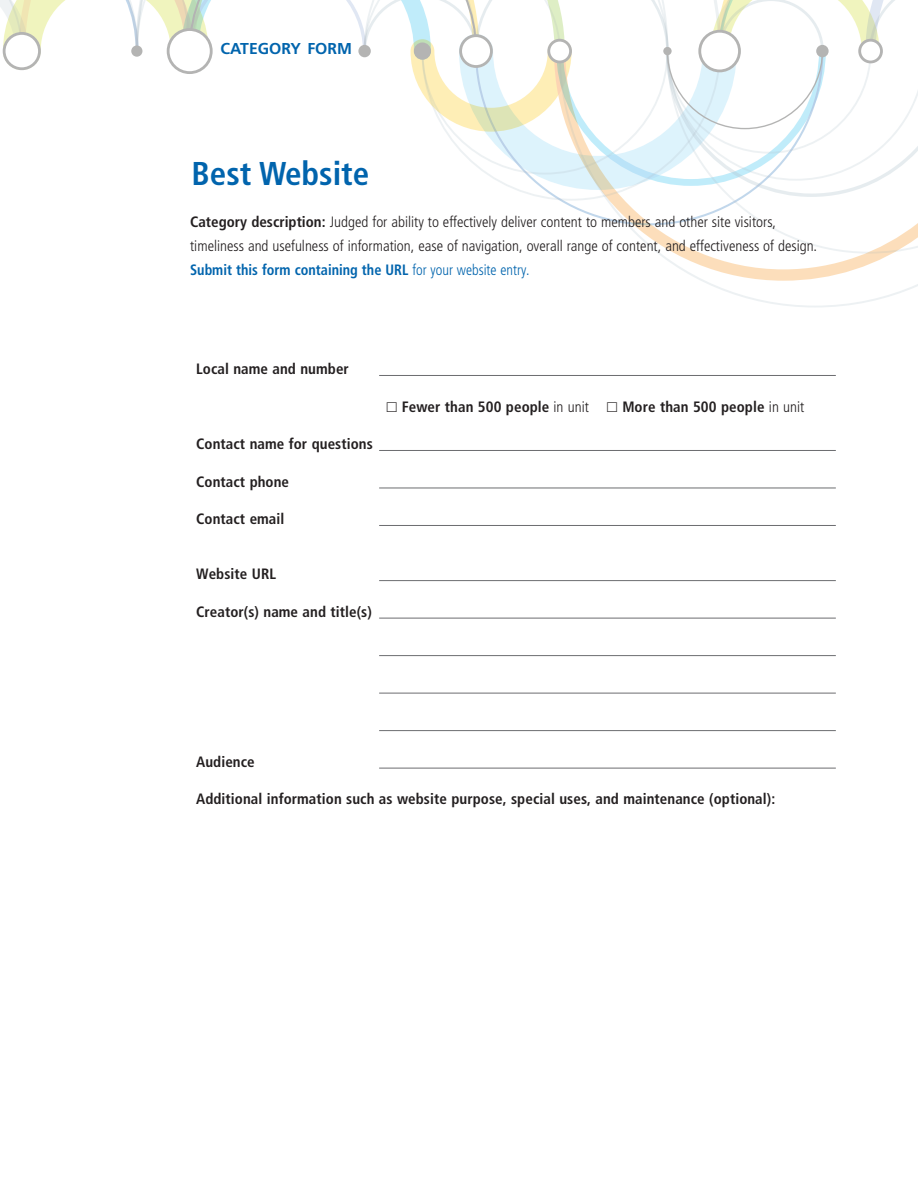
<style>
.page{position:relative;width:918px;height:1188px;background:#fff}
.page>*{position:absolute;margin:0;border:0;box-sizing:border-box;transform-origin:0 0}
.category_entry_forms{font:700 condensed 33px "Frutiger";color:#0164ad}
.Paragraph_Style_1{font:700 15.75px "Frutiger LT Std";color:#0164ad}
.Body__no_indent{font:300 condensed 15px/24px "Frutiger LT Std";color:#231f20}
.entry_form_lines{font:700 condensed 15px "Frutiger LT Std";letter-spacing:.005em;color:#231f20}
.s1{font-weight:700}
.s2{font-weight:700;color:#0164ad}
.s3{color:#0164ad}
.s4{font-weight:300}
</style>
<div class="page">
<svg style="left:702px;top:281px;width:216px;height:26px"></svg>
<svg style="left:554px;top:197px;width:364px;height:84px"></svg>
<svg style="left:0;top:0;width:918px;height:197px"></svg>
<div style="left:168px;top:30px;width:43px;height:43px;background:#fff;border-radius:50%"></div>
<div style="left:167px;top:28px;width:46px;height:46px;border:3px solid #040503;border-radius:50%"></div>
<div style="left:700px;top:31px;width:39px;height:40px;background:#fff;border-radius:50%"></div>
<div style="left:698px;top:30px;width:43px;height:42px;border:3px solid #040503;border-radius:50%"></div>
<div style="left:4px;top:33px;width:35px;height:36px;background:#fff;border-radius:50%"></div>
<div style="left:3px;top:32px;width:38px;height:38px;border:3px solid #040503;border-radius:50%"></div>
<div style="left:414px;top:42px;width:17px;height:18px;background:#b4b4b3;border-radius:50%"></div>
<svg style="left:358px;top:45px;width:13px;height:12px"></svg>
<svg style="left:816px;top:45px;width:13px;height:12px"></svg>
<svg style="left:663px;top:47px;width:9px;height:8px"></svg>
<div style="left:131px;top:45px;width:11px;height:12px;background:#b4b4b3;border-radius:50%"></div>
<div style="left:461px;top:36px;width:30px;height:31px;background:#fff;border-radius:50%"></div>
<div style="left:459px;top:34px;width:34px;height:34px;border:3px solid #040503;border-radius:50%"></div>
<div style="left:549px;top:40px;width:22px;height:22px;background:#fff;border-radius:50%"></div>
<div style="left:547px;top:39px;width:25px;height:24px;border:3px solid #040503;border-radius:50%"></div>
<div style="left:860px;top:40px;width:21px;height:22px;background:#fff;border-radius:50%"></div>
<div style="left:858px;top:39px;width:25px;height:24px;border:3px solid #040503;border-radius:50%"></div>
<hr style="left:379px;top:375px;width:457px;height:1px;background:#6c6d70">
<hr style="left:379px;top:450px;width:457px;height:1px;background:#6c6d70">
<hr style="left:379px;top:488px;width:457px;height:1px;background:#6c6d70">
<hr style="left:379px;top:525px;width:457px;height:1px;background:#6c6d70">
<hr style="left:379px;top:580px;width:457px;height:1px;background:#6c6d70">
<hr style="left:379px;top:618px;width:457px;height:1px;background:#6c6d70">
<hr style="left:379px;top:655px;width:457px;height:1px;background:#6c6d70">
<hr style="left:379px;top:693px;width:457px;height:1px;background:#6c6d70">
<hr style="left:379px;top:730px;width:457px;height:1px;background:#6c6d70">
<hr style="left:379px;top:768px;width:457px;height:1px;background:#6c6d70">
<p class="Paragraph_Style_1" style="left:221px;top:39px;width:133px">CATEGORY FORM</p>
<p class="category_entry_forms" style="left:192px;top:154px;width:179px">Best Website</p>
<p class="Body__no_indent" style="left:190px;top:210px;width:629px"><span class="s1">Category description:</span> Judged for ability to effectively deliver content to members and other site visitors, timeliness and usefulness of information, ease of navigation, overall range of content, and effectiveness of design.<br><span class="s2">Submit this form containing the URL</span> <span class="s3">for your website entry.</span></p>
<p class="entry_form_lines" style="left:196px;top:360px;width:154px">Local name and number</p>
<p class="entry_form_lines" style="left:196px;top:435px;width:178px">Contact name for questions</p>
<p class="entry_form_lines" style="left:196px;top:473px;width:95px">Contact phone</p>
<p class="entry_form_lines" style="left:196px;top:510px;width:90px">Contact email</p>
<p class="entry_form_lines" style="left:196px;top:565px;width:82px">Website URL</p>
<p class="entry_form_lines" style="left:196px;top:603px;width:177px">Creator(s) name and title(s)</p>
<p class="entry_form_lines" style="left:402px;top:398px;width:189px">Fewer than 500 people <span class="s4">in unit</span></p>
<p class="entry_form_lines" style="left:622px;top:398px;width:184px">More than 500 people <span class="s4">in unit</span></p>
<p class="entry_form_lines" style="left:196px;top:753px;width:60px">Audience</p>
<p class="entry_form_lines" style="left:196px;top:790px;width:581px">Additional information such as website purpose, special uses, and maintenance (optional):</p>
</div>
